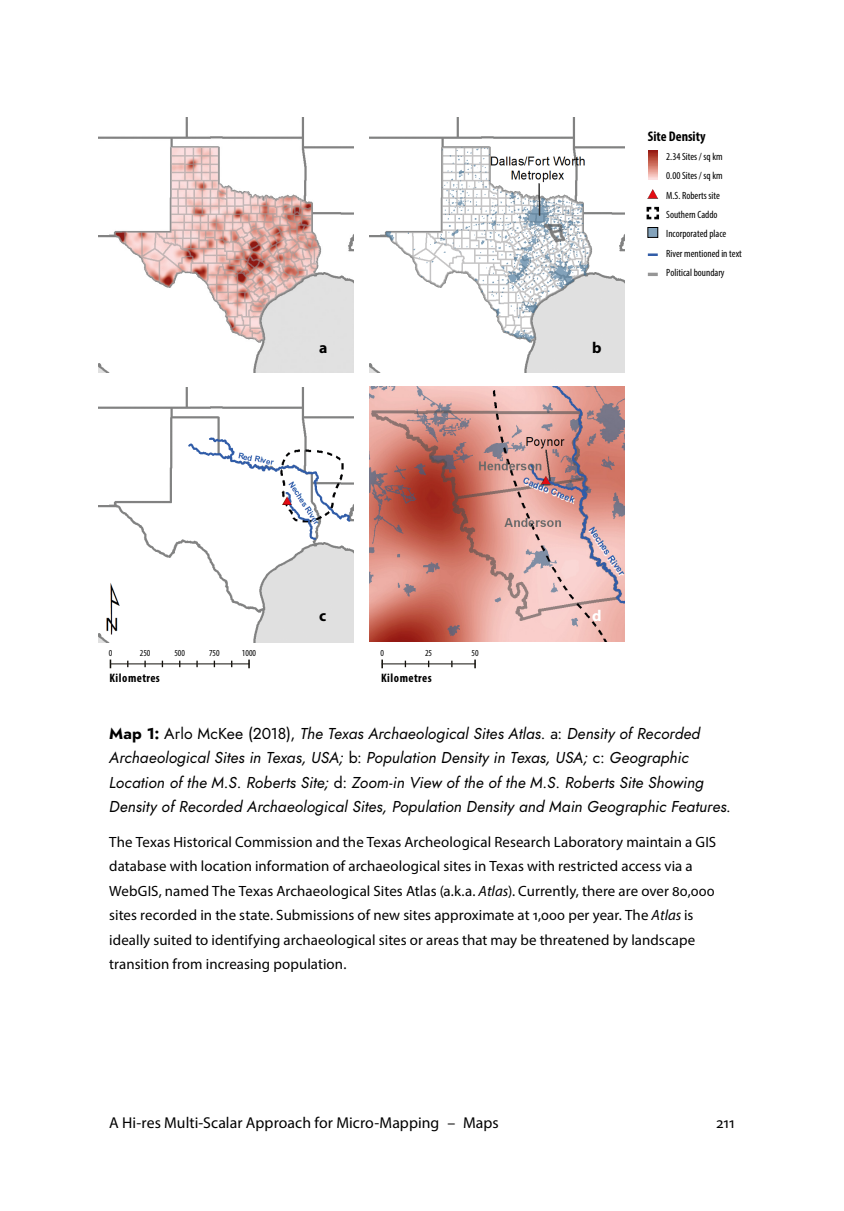
<style>
.page{position:relative;width:844px;height:1211px;background:#fff}
.page>*{position:absolute;margin:0;border:0;box-sizing:border-box;transform-origin:0 0}
.t1{font:italic 15.75px/24.5px "Jost";letter-spacing:.005em;color:#000}
.t2{font:15.75px "Myriad Pro";letter-spacing:.005em;color:#000}
.t3{font:700 15.75px "Myriad Pro";color:#000}
.t4{font:700 15.75px "Myriad Pro";color:#fff}
.t5{font:14.88px/24.5px "Myriad Pro";letter-spacing:.005em;color:#000}
.t6{font:700 condensed 14px "Myriad Pro";color:#000}
.t7{font:700 condensed 12.25px "Myriad Pro";letter-spacing:.045em;color:#000}
.t8{font:condensed 10.5px/19.2px "Myriad Pro";color:#000}
.t9{font:condensed 9.28px "Myriad Pro";color:#000}
.s1{font-weight:700;font-style:normal}
.s2{font-style:normal}
.s3{font-style:italic}
</style>
<div class="page">
<svg style="left:646px;top:206px;width:13px;height:14px"></svg>
<div style="left:647px;top:227px;width:10px;height:10px;background:#84a3bb"></div>
<div style="left:647px;top:227px;width:10px;height:11px;border:1px solid #000"></div>
<svg style="left:647px;top:189px;width:11px;height:10px"></svg>
<svg style="left:648px;top:150px;width:9px;height:30px"></svg>
<svg style="left:647px;top:273px;width:10px;height:3px"></svg>
<svg style="left:647px;top:253px;width:10px;height:3px"></svg>
<hr style="left:110px;top:663px;width:139px;height:1px;background:#13110c">
<svg style="left:144px;top:660px;width:2px;height:7px"></svg>
<svg style="left:196px;top:660px;width:2px;height:7px"></svg>
<svg style="left:248px;top:659px;width:2px;height:9px"></svg>
<img style="left:99px;top:118px;width:255px;height:255px">
<img style="left:369px;top:118px;width:255px;height:255px">
<img style="left:99px;top:387px;width:255px;height:255px">
<svg style="left:381px;top:659px;width:2px;height:9px"></svg>
<hr style="left:382px;top:663px;width:93px;height:1px;background:#13110c">
<svg style="left:404px;top:660px;width:2px;height:7px"></svg>
<img style="left:369px;top:386px;width:255px;height:255px">
<p class="t6" style="left:647px;top:128px;width:59px">Site Density</p>
<p class="t3" style="left:319px;top:339px;width:10px">a</p>
<p class="t9" style="left:109px;top:647px;width:5px">0</p>
<p class="t9" style="left:140px;top:647px;width:12px">250</p>
<p class="t9" style="left:174px;top:647px;width:12px">500</p>
<p class="t9" style="left:209px;top:647px;width:12px">750</p>
<p class="t9" style="left:242px;top:647px;width:16px">1000</p>
<p class="t7" style="left:109px;top:669px;width:52px">Kilometres</p>
<p class="t3" style="left:319px;top:607px;width:9px">c</p>
<p class="t9" style="left:380px;top:647px;width:5px">0</p>
<p class="t9" style="left:425px;top:647px;width:9px">25</p>
<p class="t9" style="left:471px;top:647px;width:9px">50</p>
<p class="t7" style="left:381px;top:669px;width:52px">Kilometres</p>
<p class="t3" style="left:592px;top:339px;width:11px">b</p>
<p class="t8" style="left:666px;top:147px;width:77px">2.34 Sites / sq km<br>0.00 Sites / sq km<br>M.S. Roberts site<br>Southern Caddo<br>Incorporated place<br>River mentioned in text<br>Political boundary</p>
<p class="t4" style="left:592px;top:607px;width:11px">d</p>
<p class="t1" style="left:109px;top:721px;width:623px"><span class="s1">Map 1:</span> <span class="s2">Arlo McKee (2018),</span> The Texas Archaeological Sites Atlas. <span class="s2">a:</span> Density of Recorded Archaeological Sites in Texas, USA; <span class="s2">b:</span> Population Density in Texas, USA; <span class="s2">c:</span> Geographic Location of the M.S. Roberts Site; <span class="s2">d:</span> Zoom-in View of the of the M.S. Roberts Site Showing Density of Recorded Archaeological Sites, Population Density and Main Geographic Features.</p>
<p class="t5" style="left:109px;top:829px;width:608px">The Texas Historical Commission and the Texas Archeological Research Laboratory maintain a GIS database with location information of archaeological sites in Texas with restricted access via a WebGIS, named The Texas Archaeological Sites Atlas (a.k.a. <span class="s3">Atlas</span>). Currently, there are over 80,000 sites recorded in the state. Submissions of new sites approximate at 1,000 per year. The <span class="s3">Atlas</span> is ideally suited to identifying archaeological sites or areas that may be threatened by landscape transition from increasing population.</p>
<p class="t2" style="left:109px;top:1112px;width:391px">A Hi-res Multi-Scalar Approach for Micro-Mapping – Maps</p>
<p class="t2" style="left:716px;top:1112px;width:20px">211</p>
</div>
